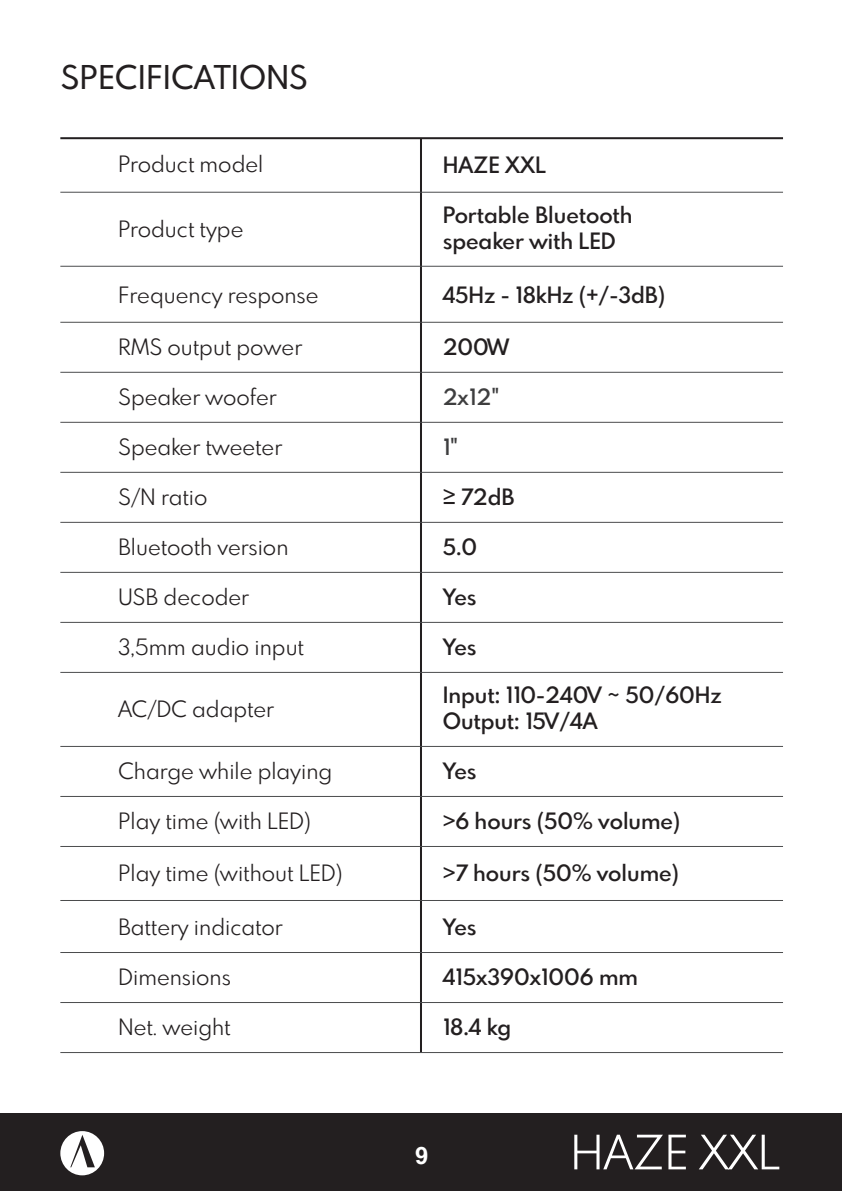
<style>
.page{position:relative;width:842px;height:1191px;background:#fff}
.page>*{position:absolute;margin:0;border:0;box-sizing:border-box;transform-origin:0 0}
.t1{font:500 32px "Spartan MB";color:#231f20}
.t2{font:700 24px "Arial Nova";color:#fff}
.t3{font:22px "Spartan MB";color:#231f20}
.t4{font:600 22px/26.4px "Spartan MB";color:#231f20}
.t5{font:600 22px "Spartan MB";color:#3e3e3f}
</style>
<div class="page">
<hr style="left:60px;top:137px;width:723px;height:2px;background:#231f20">
<hr style="left:420px;top:138px;width:2px;height:914px;background:#231f20">
<hr style="left:60px;top:192px;width:723px;height:1px;background:#4b4c4d">
<hr style="left:60px;top:266px;width:723px;height:1px;background:#4b4c4d">
<hr style="left:60px;top:322px;width:723px;height:1px;background:#4b4c4d">
<hr style="left:60px;top:372px;width:723px;height:1px;background:#4b4c4d">
<hr style="left:60px;top:422px;width:723px;height:1px;background:#4b4c4d">
<hr style="left:60px;top:472px;width:723px;height:1px;background:#4b4c4d">
<hr style="left:60px;top:522px;width:723px;height:1px;background:#4b4c4d">
<hr style="left:60px;top:572px;width:723px;height:1px;background:#4b4c4d">
<hr style="left:60px;top:622px;width:723px;height:1px;background:#4b4c4d">
<hr style="left:60px;top:672px;width:723px;height:1px;background:#4b4c4d">
<hr style="left:60px;top:746px;width:723px;height:1px;background:#4b4c4d">
<hr style="left:60px;top:796px;width:723px;height:1px;background:#4b4c4d">
<hr style="left:60px;top:846px;width:723px;height:1px;background:#4b4c4d">
<hr style="left:60px;top:900px;width:723px;height:1px;background:#4b4c4d">
<div style="left:0;top:1113px;width:842px;height:78px;background:#231f20"></div>
<svg style="left:60px;top:1131px;width:44px;height:44px"></svg>
<hr style="left:60px;top:952px;width:723px;height:1px;background:#4b4c4d">
<hr style="left:60px;top:1002px;width:723px;height:1px;background:#4b4c4d">
<hr style="left:60px;top:1052px;width:723px;height:1px;background:#4b4c4d">
<svg style="left:574px;top:1134px;width:112px;height:35px"></svg>
<svg style="left:699px;top:1134px;width:80px;height:35px"></svg>
<h1 class="t1" style="left:60px;top:55px;width:249px">SPECIFICATIONS</h1>
<p class="t3" style="left:118px;top:149px;width:147px">Product model</p>
<p class="t3" style="left:118px;top:213px;width:127px">Product type</p>
<p class="t3" style="left:118px;top:279px;width:202px">Frequency response</p>
<p class="t3" style="left:118px;top:331px;width:186px">RMS output power</p>
<p class="t3" style="left:118px;top:381px;width:160px">Speaker woofer</p>
<p class="t3" style="left:118px;top:431px;width:166px">Speaker tweeter</p>
<p class="t3" style="left:118px;top:481px;width:91px">S/N ratio</p>
<p class="t3" style="left:118px;top:531px;width:172px">Bluetooth version</p>
<p class="t3" style="left:118px;top:581px;width:132px">USB decoder</p>
<p class="t3" style="left:118px;top:631px;width:187px">3,5mm audio input</p>
<p class="t3" style="left:118px;top:693px;width:157px">AC/DC adapter</p>
<p class="t3" style="left:118px;top:755px;width:216px">Charge while playing</p>
<p class="t3" style="left:118px;top:805px;width:194px">Play time (with LED)</p>
<p class="t3" style="left:118px;top:857px;width:226px">Play time (without LED)</p>
<p class="t3" style="left:118px;top:911px;width:166px">Battery indicator</p>
<p class="t4" style="left:443px;top:150px;width:105px">HAZE XXL</p>
<p class="t4" style="left:443px;top:200px;width:191px">Portable Bluetooth speaker with LED</p>
<p class="t4" style="left:443px;top:280px;width:224px">45Hz - 18kHz (+/-3dB)</p>
<p class="t4" style="left:443px;top:332px;width:68px">200W</p>
<p class="t5" style="left:443px;top:381px;width:58px">2x12"</p>
<p class="t5" style="left:443px;top:431px;width:17px">1"</p>
<p class="t4" style="left:443px;top:482px;width:74px">≥ 72dB</p>
<p class="t4" style="left:443px;top:532px;width:36px">5.0</p>
<p class="t4" style="left:443px;top:582px;width:35px">Yes</p>
<p class="t4" style="left:443px;top:632px;width:35px">Yes</p>
<p class="t4" style="left:443px;top:680px;width:281px">Input: 110-240V ~ 50/60Hz<br>Output: 15V/4A</p>
<p class="t4" style="left:443px;top:756px;width:35px">Yes</p>
<p class="t4" style="left:443px;top:806px;width:239px">&gt;6 hours (50% volume)</p>
<p class="t4" style="left:443px;top:858px;width:238px">&gt;7 hours (50% volume)</p>
<p class="t4" style="left:443px;top:912px;width:35px">Yes</p>
<p class="t3" style="left:118px;top:961px;width:114px">Dimensions</p>
<p class="t4" style="left:443px;top:962px;width:197px">415x390x1006 mm</p>
<p class="t3" style="left:118px;top:1011px;width:114px">Net. weight</p>
<p class="t4" style="left:443px;top:1012px;width:70px">18.4 kg</p>
<p class="t2" style="left:415px;top:1141px;width:15px">9</p>
</div>
